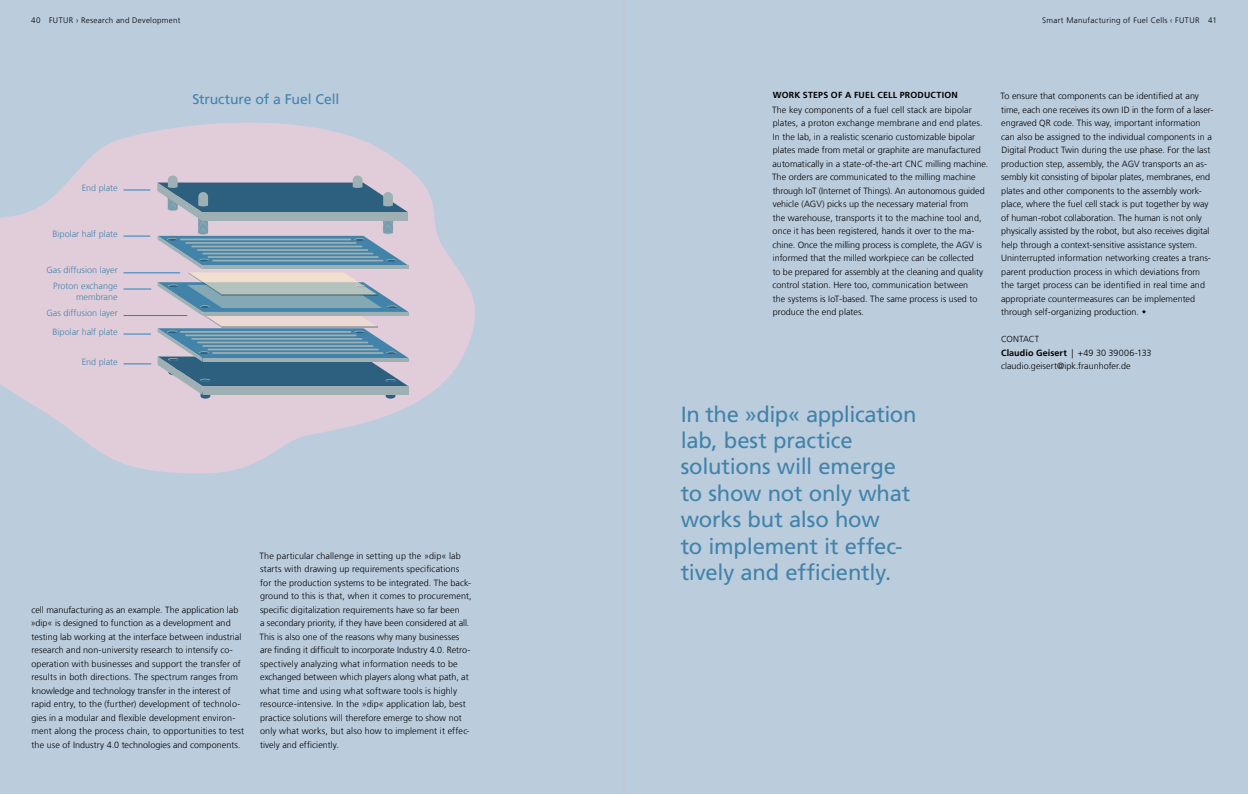
<style>
.page{position:relative;width:1248px;height:794px;background:#fff}
.page>*{position:absolute;margin:0;border:0;box-sizing:border-box;transform-origin:0 0}
.t1{font:22px/26.4px "Frutiger LT Com";letter-spacing:-.01em;color:#4283aa}
.t2{font:14px "Frutiger LT Com";letter-spacing:-.01em;color:#4283aa}
.t3{font:300 9px/13.5px "Frutiger LT Com";letter-spacing:.005em;color:#000}
.t4{font:300 9px/19px "Frutiger LT Com";color:#4283aa;text-align:right}
.t5{font:700 8.8px "Frutiger LT Com";letter-spacing:.025em;color:#000}
.t6{font:300 8.8px "Frutiger LT Com";color:#000}
.t7{font:300 8px "Frutiger LT Com";letter-spacing:.04em;color:#000}
.s1{font-style:italic}
.s2{font-weight:700}
</style>
<div class="page">
<div style="left:0;top:0;width:1247px;height:794px;background:#bcd"></div>
<svg style="left:0;top:122px;width:475px;height:352px;fill:#e1cdda"></svg>
<svg style="left:157px;top:175px;width:251px;height:223px;background:#8da2b3"></svg>
<svg style="left:124px;top:236px;width:26px;height:1px"></svg>
<hr style="left:124px;top:272px;width:56px;height:1px;background:#2682c4">
<hr style="left:124px;top:315px;width:63px;height:1px;background:#2682c4">
<svg style="left:124px;top:334px;width:27px;height:1px"></svg>
<svg style="left:124px;top:289px;width:27px;height:1px"></svg>
<svg style="left:124px;top:190px;width:26px;height:1px"></svg>
<svg style="left:124px;top:363px;width:27px;height:1px"></svg>
<hr style="left:623px;top:0;width:1px;height:794px;background:#c6c6c6">
<p class="t7" style="left:31px;top:16px;width:151px">40 FUTUR › Research and Development</p>
<p class="t7" style="left:1042px;top:16px;width:176px">Smart Manufacturing of Fuel Cells ‹ FUTUR 41</p>
<p class="t4" style="left:82px;top:178px;width:37px">End plate</p>
<p class="t4" style="left:53px;top:224px;width:67px">Bipolar half plate</p>
<p class="t4" style="left:46px;top:261px;width:73px">Gas diffusion layer</p>
<p class="t4" style="left:46px;top:303px;width:73px">Gas diffusion layer<br>Bipolar half plate</p>
<p class="t4" style="left:82px;top:352px;width:37px">End plate</p>
<p class="t4" style="left:53px;top:281px;width:66px;line-height:10.8px">Proton exchange membrane</p>
<h2 class="t2" style="left:192px;top:90px;width:148px">Structure of a Fuel Cell</h2>
<p class="t3" style="left:31px;top:603px;width:215px">cell manufacturing as an example. The application lab »dip« is designed to function as a development and testing lab working at the interface between industrial research and non-university research to intensify co&shy;operation with businesses and support the transfer of results in both directions. The spectrum ranges from knowledge and technology transfer in the interest of rapid entry, to the (further) development of technolo&shy;gies in a modular and flexible development environ&shy;ment along the process chain, to opportunities to test the use of Industry 4.0 technologies and components.</p>
<p class="t3" style="left:259px;top:549px;width:214px">The particular challenge in setting up the »dip« lab starts with drawing up requirements specifications for the production systems to be integrated. The back&shy;ground to this is that, when it comes to procurement, specific digitalization requirements have so far been<br>a secondary priority, if they have been considered at all.<br>This is also one of the reasons why many businesses are finding it difficult to incorporate Industry 4.0. Retro&shy;spectively analyzing what information needs to be exchanged between which players along what path, at what time and using what software tools is highly resource-intensive. In the »dip<span class="s1">«</span> application lab, best practice solutions will therefore emerge to show not only what works, but also how to implement it effec&shy;tively and efficiently.</p>
<p class="t5" style="left:772px;top:90px;width:186px">WORK STEPS OF A FUEL CELL PRODUCTION</p>
<p class="t3" style="left:772px;top:103px;width:218px">The key components of a fuel cell stack are bipolar plates, a proton exchange membrane and end plates.<br>In the lab, in a realistic scenario customizable bipolar plates made from metal or graphite are manufactured automatically in a state-of-the-art CNC milling machine.<br>The orders are communicated to the milling machine through IoT (Internet of Things). An autonomous guided vehicle (AGV) picks up the necessary material from<br>the warehouse, transports it to the machine tool and, once it has been registered, hands it over to the ma&shy;chine. Once the milling process is complete, the AGV is informed that the milled workpiece can be collected<br>to be prepared for assembly at the cleaning and quality control station. Here too, communication between<br>the systems is IoT-based. The same process is used to produce the end plates.</p>
<p class="t3" style="left:1000px;top:90px;width:214px">To ensure that components can be identified at any time, each one receives its own ID in the form of a laser&shy;engraved QR code. This way, important information can also be assigned to the individual components in a Digital Product Twin during the use phase. For the last production step, assembly, the AGV transports an as&shy;sembly kit consisting of bipolar plates, membranes, end plates and other components to the assembly work&shy;place, where the fuel cell stack is put together by way of human-robot collaboration. The human is not only physically assisted by the robot, but also receives digital help through a context-sensitive assistance system.<br>Uninterrupted information networking creates a trans&shy;parent production process in which deviations from the target process can be identified in real time and appropriate countermeasures can be implemented through self-organizing production.</p>
<p class="t6" style="left:1000px;top:334px;width:40px">CONTACT</p>
<p class="t3" style="left:1001px;top:346px;width:152px"><span class="s2">Claudio Geisert</span> | +49 30 39006-133 claudio.geisert@ipk.fraunhofer.de</p>
<h1 class="t1" style="left:680px;top:401px;width:237px">In the »dip« application lab, best practice solutions will emerge to show not only what works but also how<br>to implement it effec&shy;tively and efficiently.</h1>
</div>
